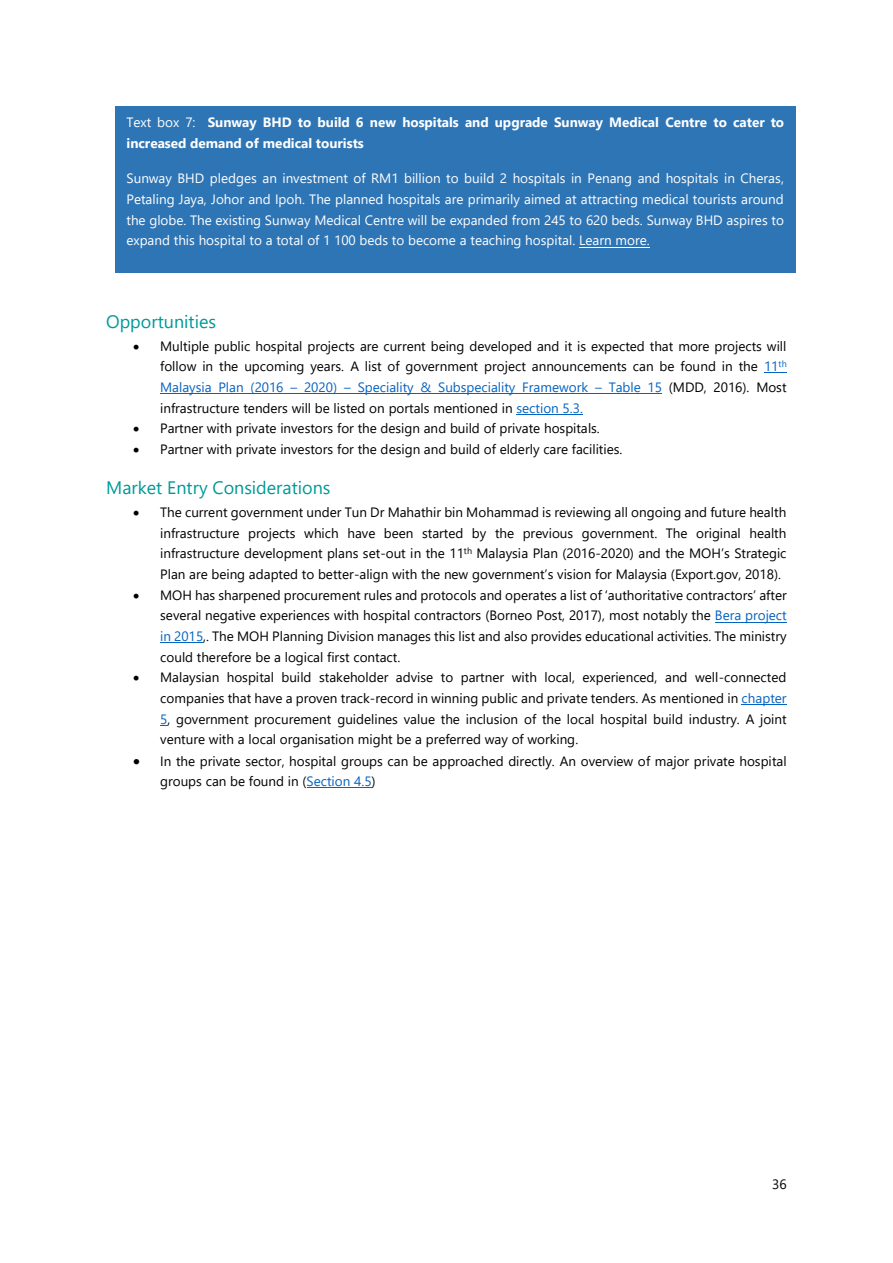
<style>
.page{position:relative;width:893px;height:1263px;background:#fff}
.page>*{position:absolute;margin:0;border:0;box-sizing:border-box;transform-origin:0 0}
.t1{font:18px "Segoe UI";color:#099}
.t2{font:13.5px/20.7px "Segoe UI";color:#000;text-align:justify}
.t3{font:13.5px/20.7px "Segoe UI";color:#fff;text-align:justify}
.t4{font:700 13.5px/20.5px "Segoe UI";color:#fff}
.s1{font-weight:400}
.s2{color:#0563c1}
</style>
<div class="page">
<svg style="left:764px;top:372px;width:23px;height:1px"></svg>
<hr style="left:160px;top:393px;width:502px;height:1px;background:#0563c1">
<hr style="left:516px;top:414px;width:67px;height:1px;background:#0563c1">
<hr style="left:715px;top:622px;width:72px;height:1px;background:#0563c1">
<hr style="left:160px;top:642px;width:43px;height:1px;background:#0563c1">
<hr style="left:742px;top:704px;width:45px;height:1px;background:#0563c1">
<hr style="left:307px;top:787px;width:65px;height:1px;background:#0563c1">
<div style="left:115px;top:106px;width:680px;height:167px;background:#2e75b6"></div>
<hr style="left:579px;top:247px;width:71px;height:1px;background:#fff">
<p class="t4" style="left:127px;top:111px;width:659px"><span class="s1">Text box 7:</span> Sunway BHD to build 6 new hospitals and upgrade Sunway Medical Centre to cater to increased demand of medical tourists</p>
<p class="t3" style="left:127px;top:167px;width:659px">Sunway BHD pledges an investment of RM1 billion to build 2 hospitals in Penang and hospitals in Cheras, Petaling Jaya, Johor and Ipoh. The planned hospitals are primarily aimed at attracting medical tourists around the globe. The existing Sunway Medical Centre will be expanded from 245 to 620 beds. Sunway BHD aspires to expand this hospital to a total of 1 100 beds to become a teaching hospital. Learn more.</p>
<h3 class="t1" style="left:106px;top:308px;width:111px">Opportunities</h3>
<p class="t2" style="left:160px;top:334px;width:628px;text-indent:-27px">• Multiple public hospital projects are current being developed and it is expected that more projects will follow in the upcoming years. A list of government project announcements can be found in the <span class="s2">11</span><sup>th </sup><span class="s2">Malaysia Plan (2016 – 2020) – Speciality &amp; Subspeciality Framework – Table 15</span> (MDD, 2016). Most infrastructure tenders will be listed on portals mentioned in <span class="s2">section 5.3.</span></p>
<p class="t2" style="left:133px;top:417px;width:468px">• Partner with private investors for the design and build of private hospitals.</p>
<p class="t2" style="left:133px;top:438px;width:491px">• Partner with private investors for the design and build of elderly care facilities.</p>
<h3 class="t1" style="left:106px;top:475px;width:226px">Market Entry Considerations</h3>
<p class="t2" style="left:160px;top:501px;width:628px;text-indent:-27px">• The current government under Tun Dr Mahathir bin Mohammad is reviewing all ongoing and future health infrastructure projects which have been started by the previous government. The original health infrastructure development plans set-out in the 11<sup>th</sup> Malaysia Plan (2016-2020) and the MOH’s Strategic Plan are being adapted to better-align with the new government’s vision for Malaysia (Export.gov, 2018).</p>
<p class="t2" style="left:160px;top:583px;width:628px;text-indent:-27px">• MOH has sharpened procurement rules and protocols and operates a list of ‘authoritative contractors’ after several negative experiences with hospital contractors (Borneo Post, 2017), most notably the <span class="s2">Bera project in 2015</span>,. The MOH Planning Division manages this list and also provides educational activities. The ministry could therefore be a logical first contact.</p>
<p class="t2" style="left:160px;top:666px;width:628px;text-indent:-27px">• Malaysian hospital build stakeholder advise to partner with local, experienced, and well-connected companies that have a proven track-record in winning public and private tenders. As mentioned in <span class="s2">chapter 5</span>, government procurement guidelines value the inclusion of the local hospital build industry. A joint venture with a local organisation might be a preferred way of working.</p>
<p class="t2" style="left:160px;top:749px;width:628px;text-indent:-27px">• In the private sector, hospital groups can be approached directly. An overview of major private hospital groups can be found in (<span class="s2">Section 4.5</span>)</p>
<p class="t2" style="left:772px;top:1172px;width:16px">36</p>
</div>
